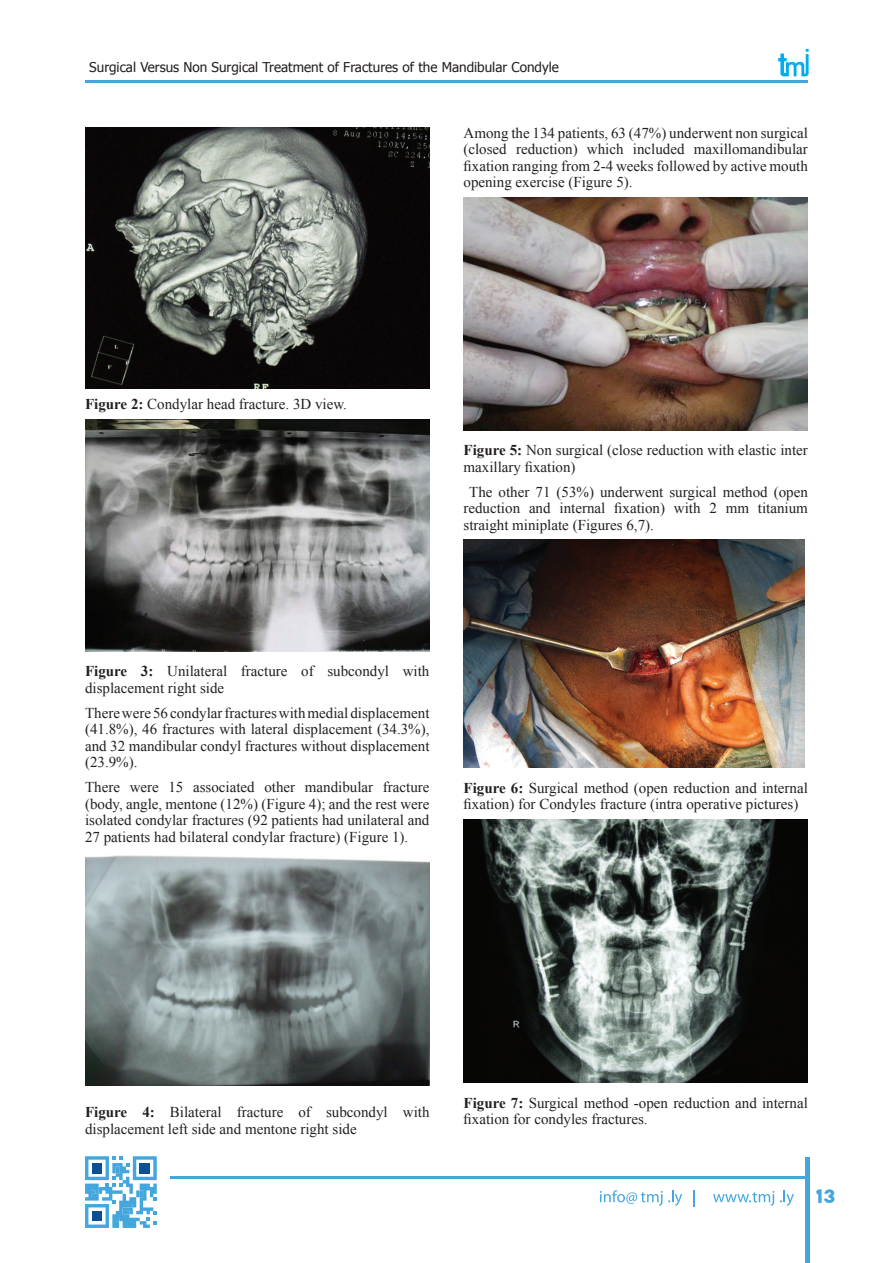
<style>
.page{position:relative;width:893px;height:1263px;background:#fff}
.page>*{position:absolute;margin:0;border:0;box-sizing:border-box;transform-origin:0 0}
.t1{font:800 18px "Abdo Master";color:#43a7dd}
.t2{font:15px/16.5px "Times New Roman";color:#231f20}
.t3{font:13.5px "Tahoma";color:#231f20}
.s1{font-weight:700}
</style>
<div class="page">
<hr style="left:85px;top:81px;width:723px;height:2px;background:#43a7dd">
<svg style="left:778px;top:49px;width:31px;height:27px"></svg>
<div style="left:805px;top:1157px;width:5px;height:106px;background:#43a7dd"></div>
<hr style="left:170px;top:1176px;width:638px;height:3px;background:#43a7dd">
<svg style="left:85px;top:1156px;width:72px;height:72px"></svg>
<svg style="left:600px;top:1190px;width:82px;height:16px"></svg>
<svg style="left:694px;top:1190px;width:1px;height:16px"></svg>
<svg style="left:713px;top:1191px;width:61px;height:14px"></svg>
<svg style="left:780px;top:1190px;width:14px;height:16px"></svg>
<img style="left:85px;top:128px;width:344px;height:260px">
<img style="left:85px;top:419px;width:344px;height:232px">
<img style="left:85px;top:855px;width:344px;height:230px">
<img style="left:463px;top:197px;width:345px;height:233px">
<img style="left:463px;top:540px;width:341px;height:228px">
<img style="left:463px;top:819px;width:345px;height:264px">
<p class="t3" style="left:89px;top:58px;width:471px">Surgical Versus Non Surgical Treatment of Fractures of the Mandibular Condyle</p>
<p class="t2" style="left:463px;top:124px;width:346px;text-align:justify">Among the 134 patients, 63 (47%) underwent non surgical (closed reduction) which included maxillomandibular fixation ranging from 2-4 weeks followed by active mouth opening exercise (Figure 5).</p>
<p class="t2" style="left:85px;top:396px;width:264px"><span class="s1">Figure 2:</span> Condylar head fracture. 3D view.</p>
<p class="t2" style="left:463px;top:442px;width:346px"><span class="s1">Figure 5:</span> Non surgical (close reduction with elastic inter maxillary fixation)</p>
<p class="t2" style="left:463px;top:483px;width:346px;text-align:justify;text-indent:6px">The other 71 (53%) underwent surgical method (open reduction and internal fixation) with 2 mm titanium straight miniplate (Figures 6,7).</p>
<p class="t2" style="left:85px;top:663px;width:346px"><span class="s1">Figure 3:</span> Unilateral fracture of subcondyl with displacement right side</p>
<p class="t2" style="left:85px;top:704px;width:346px;text-align:justify">There were 56 condylar fractures with medial displacement (41.8%), 46 fractures with lateral displacement (34.3%), and 32 mandibular condyl fractures without displacement (23.9%).</p>
<p class="t2" style="left:85px;top:779px;width:346px;text-align:justify">There were 15 associated other mandibular fracture (body, angle, mentone (12%) (Figure 4); and the rest were isolated condylar fractures (92 patients had unilateral and 27 patients had bilateral condylar fracture) (Figure 1).</p>
<p class="t2" style="left:463px;top:779px;width:346px"><span class="s1">Figure 6:</span> Surgical method (open reduction and internal fixation) for Condyles fracture (intra operative pictures)</p>
<p class="t2" style="left:85px;top:1104px;width:346px"><span class="s1">Figure 4:</span> Bilateral fracture of subcondyl with displacement left side and mentone right side</p>
<p class="t2" style="left:463px;top:1094px;width:346px"><span class="s1">Figure 7:</span> Surgical method -open reduction and internal fixation for condyles fractures.</p>
<p class="t1" style="left:815px;top:1187px;width:22px">13</p>
</div>
